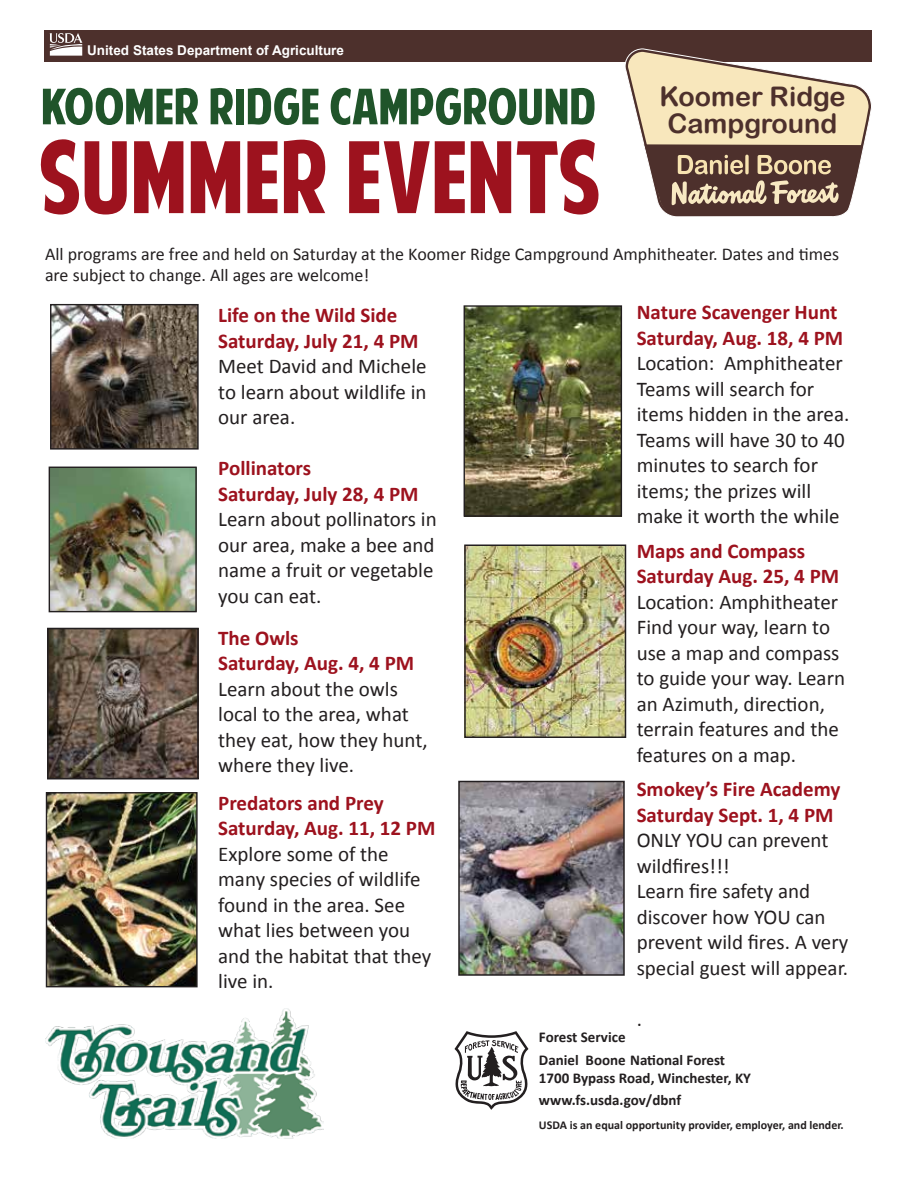
<style>
.page{position:relative;width:918px;height:1188px;background:#fff}
.page>*{position:absolute;margin:0;border:0;box-sizing:border-box;transform-origin:0 0}
.t1{font:27px/27px "Arial Rounded MT Bold";color:#4d302c}
.t2{font:21px/25.5px "Calibri";color:#231f20}
.t3{font:700 21px/25.5px "Calibri";color:#9d121e}
.t4{font:18px/21.6px "Calibri";color:#231f20}
.t5{font:700 15px/22.5px "Calibri";color:#231f20}
.t6{font:700 13.5px "Arial";color:#fff}
.t7{font:700 12px "Calibri";color:#231f20}
</style>
<div class="page">
<svg style="left:454px;top:1031px;width:75px;height:79px"></svg>
<div style="left:44px;top:30px;width:828px;height:32px;background:#4d302c"></div>
<svg style="left:50px;top:33px;width:33px;height:23px"></svg>
<svg style="left:40px;top:139px;width:39px;height:76px"></svg>
<svg style="left:85px;top:141px;width:42px;height:74px"></svg>
<svg style="left:134px;top:141px;width:49px;height:72px"></svg>
<svg style="left:191px;top:141px;width:49px;height:72px"></svg>
<svg style="left:247px;top:141px;width:30px;height:72px"></svg>
<svg style="left:284px;top:140px;width:42px;height:73px"></svg>
<svg style="left:349px;top:141px;width:116px;height:72px"></svg>
<svg style="left:471px;top:141px;width:40px;height:72px"></svg>
<svg style="left:517px;top:139px;width:82px;height:76px"></svg>
<svg style="left:625px;top:48px;width:247px;height:169px"></svg>
<svg style="left:43px;top:88px;width:155px;height:37px"></svg>
<svg style="left:211px;top:88px;width:22px;height:36px"></svg>
<div style="left:236px;top:89px;width:8px;height:35px;background:#20542a"></div>
<svg style="left:248px;top:88px;width:70px;height:37px"></svg>
<svg style="left:330px;top:88px;width:265px;height:37px"></svg>
<img style="left:50px;top:631px;width:146px;height:145px">
<div style="left:47px;top:628px;width:152px;height:151px;border:2px solid #231f20"></div>
<img style="left:52px;top:306px;width:145px;height:142px">
<div style="left:50px;top:304px;width:149px;height:146px;border:1px solid #231f20"></div>
<img style="left:48px;top:794px;width:148px;height:191px">
<div style="left:46px;top:792px;width:152px;height:195px;border:1px solid #231f20"></div>
<img style="left:466px;top:307px;width:154px;height:208px">
<div style="left:464px;top:305px;width:158px;height:212px;border:1px solid #231f20"></div>
<img style="left:46px;top:1009px;width:278px;height:130px">
<img style="left:51px;top:469px;width:144px;height:141px">
<div style="left:49px;top:467px;width:148px;height:145px;border:1px solid #231f20"></div>
<img style="left:461px;top:784px;width:161px;height:189px">
<div style="left:458px;top:781px;width:167px;height:195px;border:2px solid #231f20"></div>
<img style="left:467px;top:547px;width:156px;height:188px">
<div style="left:464px;top:544px;width:162px;height:194px;border:2px solid #231f20"></div>
<p class="t6" style="left:87px;top:41px;width:258px">United States Department of Agriculture</p>
<p class="t1" style="left:660px;top:83px;width:187px">Koomer Ridge<br>Campground</p>
<p class="t4" style="left:45px;top:243px;width:796px">All programs are free and held on Saturday at the Koomer Ridge Campground Amphitheater. Dates and times are subject to change. All ages are welcome!</p>
<p class="t3" style="left:637px;top:300px;width:208px">Nature Scavenger Hunt<br>Saturday, Aug. 18, 4 PM</p>
<p class="t2" style="left:637px;top:351px;width:214px">Location: Amphitheater<br>Teams will search for items hidden in the area.<br>Teams will have 30 to 40 minutes to search for items; the prizes will make it worth the while</p>
<p class="t3" style="left:637px;top:538px;width:204px">Maps and Compass<br>Saturday Aug. 25, 4 PM</p>
<p class="t2" style="left:637px;top:589px;width:210px">Location: Amphitheater<br>Find your way, learn to use a map and compass to guide your way. Learn an Azimuth, direction, terrain features and the features on a map.</p>
<p class="t3" style="left:637px;top:777px;width:205px">Smokey’s Fire Academy<br>Saturday Sept. 1, 4 PM</p>
<p class="t2" style="left:637px;top:828px;width:213px">ONLY YOU can prevent wildfires!!!<br>Learn fire safety and discover how YOU can prevent wild fires. A very special guest will appear.</p>
<p class="t3" style="left:218px;top:303px;width:202px">Life on the Wild Side<br>Saturday, July 21, 4 PM</p>
<p class="t2" style="left:218px;top:354px;width:210px;text-align:justify">Meet David and Michele to learn about wildlife in our area.</p>
<p class="t3" style="left:218px;top:456px;width:202px">Pollinators<br>Saturday, July 28, 4 PM</p>
<p class="t2" style="left:218px;top:507px;width:220px">Learn about pollinators in our area, make a bee and name a fruit or vegetable you can eat.</p>
<p class="t3" style="left:218px;top:625px;width:197px">The Owls<br>Saturday, Aug. 4, 4 PM</p>
<p class="t2" style="left:218px;top:676px;width:211px">Learn about the owls local to the area, what they eat, how they hunt, where they live.</p>
<p class="t3" style="left:218px;top:790px;width:219px">Predators and Prey<br>Saturday, Aug. 11, 12 PM</p>
<p class="t2" style="left:218px;top:841px;width:215px">Explore some of the many species of wildlife found in the area. See what lies between you and the habitat that they live in.</p>
<p class="t2" style="left:637px;top:1006px;width:7px">.</p>
<p class="t5" style="left:539px;top:1026px;width:188px">Forest Service<br>Daniel Boone National Forest</p>
<p class="t5" style="left:539px;top:1066px;width:214px">1700 Bypass Road, Winchester, KY www.fs.usda.gov/dbnf</p>
<p class="t7" style="left:539px;top:1117px;width:306px">USDA is an equal opportunity provider, employer, and lender.</p>
</div>
